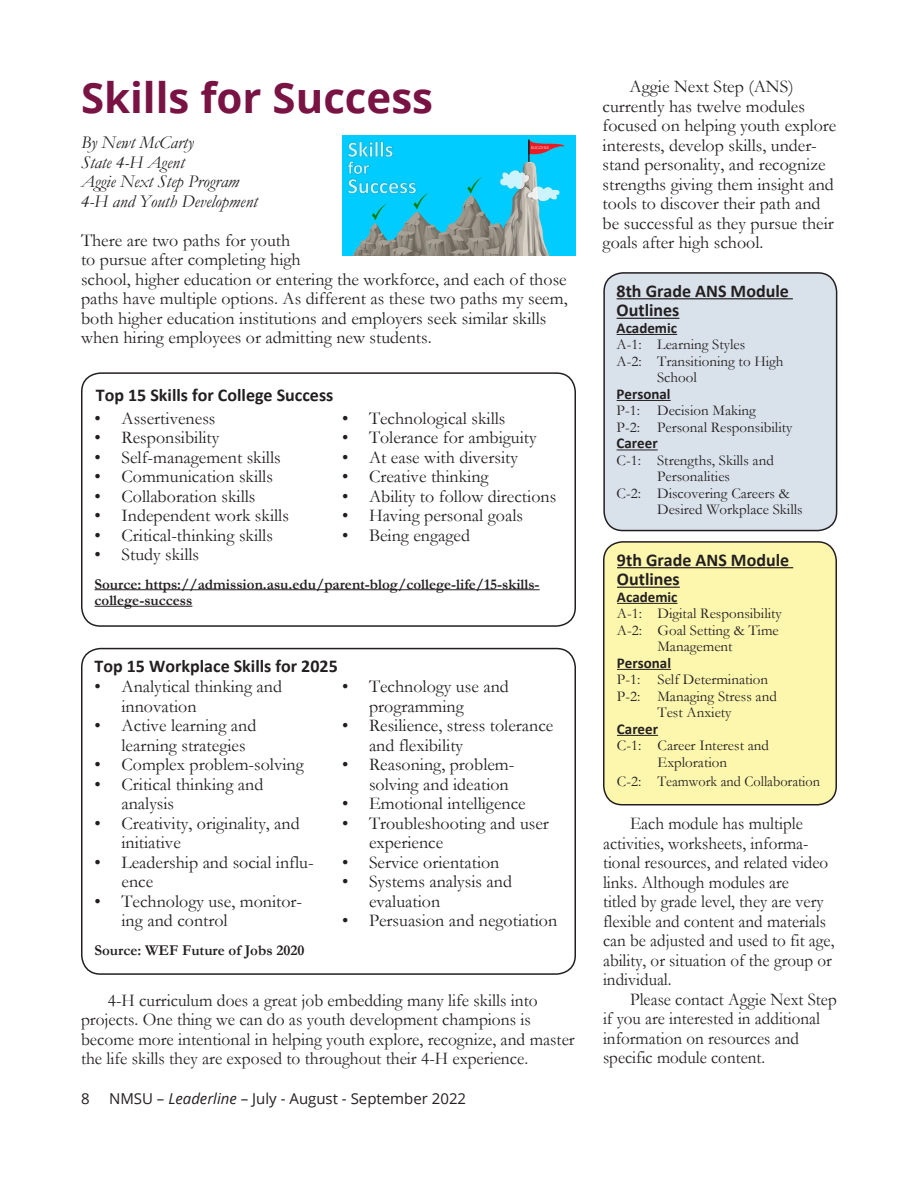
<style>
.page{position:relative;width:918px;height:1188px;background:#fff}
.page>*{position:absolute;margin:0;border:0;box-sizing:border-box;transform-origin:0 0}
.t1{font:700 42px "Open Sans";color:#781343}
.Paragraph{font:18px/19.5px "Garamond";color:#231f20}
.Paragraph-2{font:18px/19.5px "Garamond";color:#231f20;scale:.95 1}
.Paragraph-3{font:700 18px/19.5px "Calibri";color:#231f20}
.Paragraph-4{font:italic 18px "Garamond";color:#231f20}
.Paragraph-5{font:15px/16.5px "Garamond";color:#231f20;text-align:center}
.Paragraph-6{font:700 15px/16.5px "Garamond";color:#231f20}
.Paragraph-7{font:700 15px "Calibri";color:#231f20}
.t2{font:15px "Open Sans";color:#231f20}
.s1{font-style:italic}
</style>
<div class="page">
<div style="left:604px;top:542px;width:232px;height:263px;background:#fdf7ae;border-radius:19px"></div>
<div style="left:603px;top:541px;width:234px;height:265px;border:2px solid #231f20;border-radius:19px"></div>
<div style="left:604px;top:273px;width:233px;height:258px;background:#d9e2eb;border-radius:19px"></div>
<div style="left:603px;top:272px;width:234px;height:259px;border:2px solid #231f20;border-radius:19px"></div>
<img style="left:342px;top:135px;width:234px;height:121px">
<div style="left:81px;top:372px;width:495px;height:255px;border:2px solid #231f20;border-radius:19px"></div>
<div style="left:81px;top:648px;width:495px;height:327px;border:2px solid #231f20;border-radius:19px"></div>
<hr style="left:617px;top:298px;width:176px;height:1px;background:#231f20">
<hr style="left:617px;top:318px;width:62px;height:1px;background:#231f20">
<hr style="left:617px;top:334px;width:60px;height:1px;background:#231f20">
<hr style="left:617px;top:400px;width:54px;height:1px;background:#231f20">
<hr style="left:617px;top:449px;width:41px;height:1px;background:#231f20">
<hr style="left:617px;top:567px;width:176px;height:1px;background:#231f20">
<hr style="left:617px;top:587px;width:63px;height:1px;background:#231f20">
<hr style="left:617px;top:603px;width:61px;height:1px;background:#231f20">
<hr style="left:617px;top:669px;width:54px;height:1px;background:#231f20">
<hr style="left:617px;top:735px;width:41px;height:1px;background:#231f20">
<hr style="left:94px;top:589px;width:446px;height:1px;background:#231f20">
<hr style="left:94px;top:606px;width:98px;height:1px;background:#231f20">
<h2 class="t1" style="left:81px;top:68px;width:354px">Skills for Success</h2>
<p class="Paragraph-4" style="left:81px;top:130px;width:114px">By Newt McCarty</p>
<p class="Paragraph-4" style="left:81px;top:150px;width:105px">State 4-H Agent</p>
<p class="Paragraph-4" style="left:81px;top:169px;width:160px">Aggie Next Step Program</p>
<p class="Paragraph-4" style="left:81px;top:189px;width:178px">4-H and Youth Development</p>
<p class="Paragraph" style="left:81px;top:230px;width:488px">There are two paths for youth<br>to pursue after completing high<br>school, higher education or entering the workforce, and each of those paths have multiple options. As different as these two paths my seem, both higher education institutions and employers seek similar skills when hiring employees or admitting new students.</p>
<p class="Paragraph-3" style="left:96px;top:385px;width:239px">Top 15 Skills for College Success</p>
<p class="Paragraph" style="left:94px;top:408px;width:122px">• Assertiveness</p>
<p class="Paragraph" style="left:94px;top:427px;width:126px">• Responsibility</p>
<p class="Paragraph" style="left:94px;top:447px;width:188px">• Self-management skills</p>
<p class="Paragraph" style="left:94px;top:466px;width:180px">• Communication skills</p>
<p class="Paragraph" style="left:94px;top:486px;width:163px">• Collaboration skills</p>
<p class="Paragraph" style="left:94px;top:505px;width:196px">• Independent work skills</p>
<p class="Paragraph" style="left:94px;top:525px;width:180px">• Critical-thinking skills</p>
<p class="Paragraph" style="left:94px;top:544px;width:106px">• Study skills</p>
<p class="Paragraph" style="left:342px;top:408px;width:165px">• Technological skills</p>
<p class="Paragraph" style="left:342px;top:428px;width:196px">• Tolerance for ambiguity</p>
<p class="Paragraph" style="left:342px;top:447px;width:177px">• At ease with diversity</p>
<p class="Paragraph" style="left:342px;top:467px;width:148px">• Creative thinking</p>
<p class="Paragraph" style="left:342px;top:486px;width:216px">• Ability to follow directions</p>
<p class="Paragraph" style="left:342px;top:506px;width:183px">• Having personal goals</p>
<p class="Paragraph" style="left:342px;top:525px;width:130px">• Being engaged</p>
<p class="Paragraph-6" style="left:94px;top:576px;width:447px">Source: https://admission.asu.edu/parent-blog/college-life/15-skills&shy;college-success</p>
<p class="Paragraph-3" style="left:94px;top:656px;width:245px">Top 15 Workplace Skills for 2025</p>
<p class="Paragraph" style="left:122px;top:676px;width:162px;text-indent:-27px">• Analytical thinking and innovation</p>
<p class="Paragraph" style="left:122px;top:715px;width:136px;text-indent:-27px">• Active learning and learning strategies</p>
<p class="Paragraph" style="left:94px;top:754px;width:211px">• Complex problem-solving</p>
<p class="Paragraph" style="left:122px;top:774px;width:143px;text-indent:-27px">• Critical thinking and analysis</p>
<p class="Paragraph" style="left:122px;top:813px;width:180px;text-indent:-27px">• Creativity, originality, and initiative</p>
<p class="Paragraph" style="left:122px;top:852px;width:194px;text-indent:-27px">• Leadership and social influ&shy;ence</p>
<p class="Paragraph" style="left:122px;top:891px;width:182px;text-indent:-27px">• Technology use, monitor&shy;ing and control</p>
<p class="Paragraph-6" style="left:94px;top:942px;width:212px">Source: WEF Future of Jobs 2020</p>
<p class="Paragraph" style="left:369px;top:676px;width:141px;text-indent:-27px">• Technology use and programming</p>
<p class="Paragraph" style="left:369px;top:715px;width:186px;text-indent:-27px">• Resilience, stress tolerance and flexibility</p>
<p class="Paragraph" style="left:369px;top:754px;width:147px;text-indent:-27px">• Reasoning, problem&shy;solving and ideation</p>
<p class="Paragraph" style="left:342px;top:793px;width:185px">• Emotional intelligence</p>
<p class="Paragraph" style="left:369px;top:813px;width:181px;text-indent:-27px">• Troubleshooting and user experience</p>
<p class="Paragraph" style="left:342px;top:852px;width:159px">• Service orientation</p>
<p class="Paragraph" style="left:369px;top:871px;width:145px;text-indent:-27px">• Systems analysis and evaluation</p>
<p class="Paragraph" style="left:342px;top:910px;width:217px">• Persuasion and negotiation</p>
<p class="Paragraph" style="left:81px;top:990px;width:495px;text-indent:27px">4-H curriculum does a great job embedding many life skills into projects. One thing we can do as youth development champions is become more intentional in helping youth explore, recognize, and master the life skills they are exposed to throughout their 4-H experience.</p>
<p class="t2" style="left:81px;top:1089px;width:10px">8</p>
<p class="t2" style="left:109px;top:1089px;width:359px">NMSU – <span class="s1">Leaderline</span> – July - August - September 2022</p>
<p class="Paragraph" style="left:603px;top:77px;width:235px;text-indent:27px">Aggie Next Step (ANS) currently has twelve modules focused on helping youth explore interests, develop skills, under&shy;stand personality, and recognize strengths giving them insight and tools to discover their path and be successful as they pursue their goals after high school.</p>
<p class="Paragraph-3" style="left:617px;top:281px;width:174px">8th Grade ANS Module<br>Outlines</p>
<p class="Paragraph-7" style="left:617px;top:317px;width:62px">Academic</p>
<p class="Paragraph-5" style="left:617px;top:336px;width:130px">A-1: Learning Styles</p>
<p class="Paragraph-5" style="left:657px;top:352px;width:128px;text-align:left;text-indent:-40px">A-2: Transitioning to High<br>School</p>
<p class="Paragraph-7" style="left:617px;top:383px;width:56px">Personal</p>
<p class="Paragraph-5" style="left:617px;top:402px;width:141px">P-1: Decision Making</p>
<p class="Paragraph-5" style="left:617px;top:418px;width:177px">P-2: Personal Responsibility</p>
<p class="Paragraph-7" style="left:617px;top:433px;width:43px">Career</p>
<p class="Paragraph-5" style="left:617px;top:451px;width:159px">C-1: Strengths, Skills and<br>Personalities</p>
<p class="Paragraph-5" style="left:657px;top:484px;width:147px;text-align:left;text-indent:-40px">C-2: Discovering Careers &amp;<br>Desired Workplace Skills</p>
<p class="Paragraph-3" style="left:617px;top:550px;width:174px">9th Grade ANS Module<br>Outlines</p>
<p class="Paragraph-7" style="left:617px;top:586px;width:62px">Academic</p>
<p class="Paragraph-5" style="left:617px;top:605px;width:166px">A-1: Digital Responsibility</p>
<p class="Paragraph-5" style="left:617px;top:621px;width:163px">A-2: Goal Setting &amp; Time<br>Management</p>
<p class="Paragraph-7" style="left:617px;top:652px;width:56px">Personal</p>
<p class="Paragraph-5" style="left:617px;top:671px;width:153px">P-1: Self Determination</p>
<p class="Paragraph-5" style="left:617px;top:687px;width:161px">P-2: Managing Stress and<br>Test Anxiety</p>
<p class="Paragraph-7" style="left:617px;top:718px;width:43px">Career</p>
<p class="Paragraph-5" style="left:617px;top:737px;width:154px">C-1: Career Interest and<br>Exploration</p>
<p class="Paragraph-5" style="left:617px;top:773px;width:205px">C-2: Teamwork and Collaboration</p>
<p class="Paragraph-2" style="left:603px;top:814px;width:245px;text-indent:27px">Each module has multiple activities, worksheets, informa&shy;tional resources, and related video links. Although modules are<br>titled by grade level, they are very flexible and content and materials can be adjusted and used to fit age, ability, or situation of the group or individual.</p>
<p class="Paragraph-2" style="left:603px;top:989px;width:248px;text-indent:27px">Please contact Aggie Next Step if you are interested in additional information on resources and specific module content.</p>
</div>
